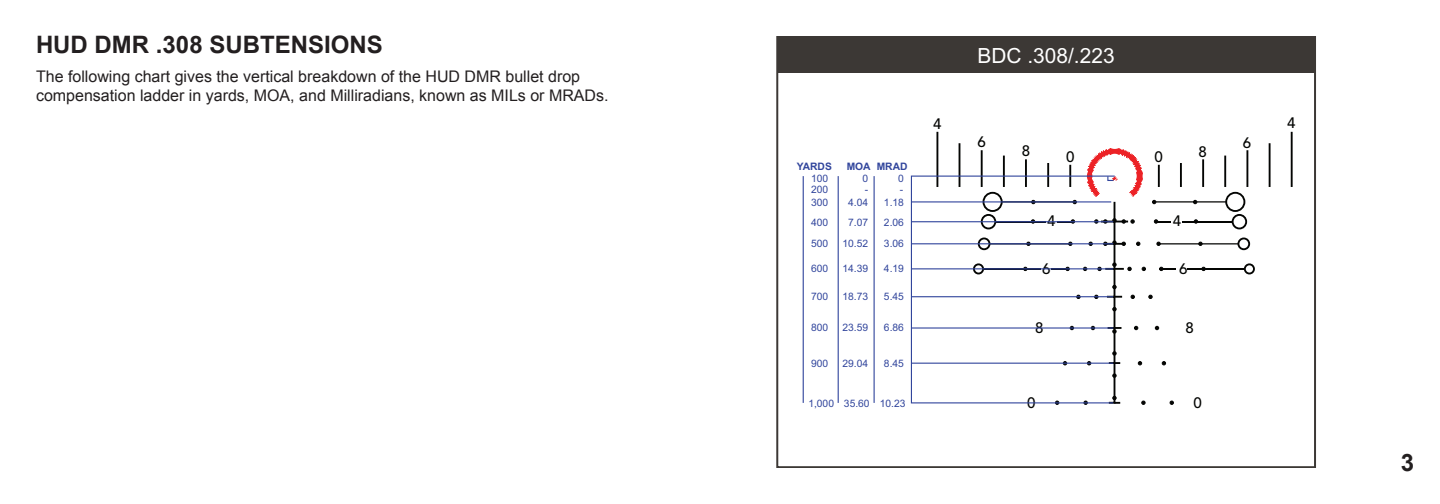
<style>
.page{position:relative;width:1440px;height:504px;background:#fff}
.page>*{position:absolute;margin:0;border:0;box-sizing:border-box;transform-origin:0 0}
.Arial_Regular_Body_S{font:700 24px "Arial";color:#231f20}
.t1{font:21px "Arial";color:#fff}
.Arial_Regular_Body_S-2{font:16px "Arial";color:#231f20}
.t2{font:500 15px "Avenir";color:#040503}
.t3{font:10.2px "Arial";color:#31459c}
.t4{font:700 10.2px "Arial";color:#31459c}
</style>
<div class="page">
<div style="left:777px;top:37px;width:538px;height:35px;background:#3c3835"></div>
<svg style="left:1224px;top:191px;width:31px;height:84px"></svg>
<hr style="left:1153px;top:201px;width:73px;height:2px;background:#040503">
<hr style="left:1158px;top:243px;width:80px;height:1px;background:#040503">
<hr style="left:1182px;top:221px;width:51px;height:1px;background:#040503">
<hr style="left:1187px;top:268px;width:58px;height:2px;background:#040503">
<svg style="left:1055px;top:148px;width:121px;height:257px"></svg>
<hr style="left:936px;top:132px;width:2px;height:55px;background:#040503">
<hr style="left:959px;top:143px;width:1px;height:44px;background:#040503">
<hr style="left:981px;top:150px;width:2px;height:37px;background:#040503">
<hr style="left:1003px;top:156px;width:2px;height:31px;background:#040503">
<hr style="left:1025px;top:159px;width:2px;height:28px;background:#040503">
<hr style="left:1047px;top:163px;width:2px;height:24px;background:#040503">
<hr style="left:1069px;top:165px;width:2px;height:22px;background:#040503">
<hr style="left:1291px;top:132px;width:2px;height:55px;background:#040503">
<hr style="left:1269px;top:143px;width:2px;height:44px;background:#040503">
<hr style="left:1246px;top:150px;width:2px;height:37px;background:#040503">
<hr style="left:1224px;top:156px;width:2px;height:31px;background:#040503">
<hr style="left:1202px;top:159px;width:2px;height:28px;background:#040503">
<hr style="left:1180px;top:163px;width:2px;height:24px;background:#040503">
<hr style="left:1158px;top:165px;width:2px;height:22px;background:#040503">
<svg style="left:837px;top:175px;width:279px;height:229px"></svg>
<hr style="left:803px;top:176px;width:1px;height:227px;background:#31459c">
<svg style="left:910px;top:175px;width:205px;height:189px"></svg>
<p class="Arial_Regular_Body_S" style="left:36px;top:29px;width:348px">HUD DMR .308 SUBTENSIONS</p>
<p class="Arial_Regular_Body_S-2" style="left:36px;top:66px;width:546px">The following chart gives the vertical breakdown of the HUD DMR bullet drop</p>
<p class="Arial_Regular_Body_S-2" style="left:36px;top:85px;width:574px">compensation ladder in yards, MOA, and Milliradians, known as MILs or MRADs.</p>
<p class="t1" style="left:977px;top:42px;width:139px">BDC .308/.223</p>
<p class="t2" style="left:933px;top:111px;width:10px">4</p>
<p class="t2" style="left:1287px;top:110px;width:10px">4</p>
<p class="t4" style="left:797px;top:160px;width:37px">YARDS</p>
<p class="t4" style="left:847px;top:160px;width:25px">MOA</p>
<p class="t4" style="left:877px;top:160px;width:32px">MRAD</p>
<p class="t2" style="left:977px;top:129px;width:10px">6</p>
<p class="t2" style="left:1022px;top:138px;width:10px">8</p>
<p class="t2" style="left:1066px;top:144px;width:10px">0</p>
<p class="t2" style="left:1154px;top:143px;width:10px">0</p>
<p class="t2" style="left:1198px;top:139px;width:10px">8</p>
<p class="t2" style="left:1243px;top:130px;width:10px">6</p>
<p class="t3" style="left:811px;top:172px;width:19px">100</p>
<p class="t3" style="left:862px;top:172px;width:7px">0</p>
<p class="t3" style="left:898px;top:172px;width:7px">0</p>
<p class="t3" style="left:811px;top:182px;width:19px">200</p>
<p class="t3" style="left:865px;top:182px;width:5px">-</p>
<p class="t3" style="left:900px;top:182px;width:5px">-</p>
<p class="t3" style="left:811px;top:196px;width:19px">300</p>
<p class="t3" style="left:848px;top:196px;width:22px">4.04</p>
<p class="t3" style="left:884px;top:196px;width:22px">1.18</p>
<p class="t3" style="left:811px;top:216px;width:19px">400</p>
<p class="t3" style="left:848px;top:216px;width:22px">7.07</p>
<p class="t3" style="left:884px;top:216px;width:22px">2.06</p>
<p class="t3" style="left:811px;top:237px;width:19px">500</p>
<p class="t3" style="left:842px;top:237px;width:27px">10.52</p>
<p class="t3" style="left:884px;top:237px;width:22px">3.06</p>
<p class="t3" style="left:811px;top:262px;width:19px">600</p>
<p class="t3" style="left:842px;top:262px;width:27px">14.39</p>
<p class="t3" style="left:884px;top:262px;width:22px">4.19</p>
<p class="t2" style="left:1047px;top:208px;width:10px">4</p>
<p class="t2" style="left:1042px;top:256px;width:10px">6</p>
<p class="t2" style="left:1173px;top:208px;width:10px">4</p>
<p class="t2" style="left:1179px;top:256px;width:10px">6</p>
<p class="t3" style="left:811px;top:290px;width:19px">700</p>
<p class="t3" style="left:842px;top:290px;width:27px">18.73</p>
<p class="t3" style="left:884px;top:290px;width:22px">5.45</p>
<p class="t3" style="left:811px;top:320px;width:19px">800</p>
<p class="t3" style="left:842px;top:320px;width:27px">23.59</p>
<p class="t3" style="left:884px;top:320px;width:22px">6.86</p>
<p class="t2" style="left:1035px;top:315px;width:10px">8</p>
<p class="t2" style="left:1185px;top:315px;width:10px">8</p>
<p class="t3" style="left:811px;top:356px;width:19px">900</p>
<p class="t3" style="left:842px;top:356px;width:27px">29.04</p>
<p class="t3" style="left:884px;top:356px;width:22px">8.45</p>
<p class="t3" style="left:808px;top:396px;width:27px">1,000</p>
<p class="t3" style="left:844px;top:396px;width:27px">35.60</p>
<p class="t3" style="left:880px;top:396px;width:27px">10.23</p>
<p class="t2" style="left:1194px;top:389px;width:10px">0</p>
<p class="t2" style="left:1027px;top:389px;width:10px">0</p>
<h1 class="Arial_Regular_Body_S" style="left:1401px;top:447px;width:15px">3</h1>
</div>
